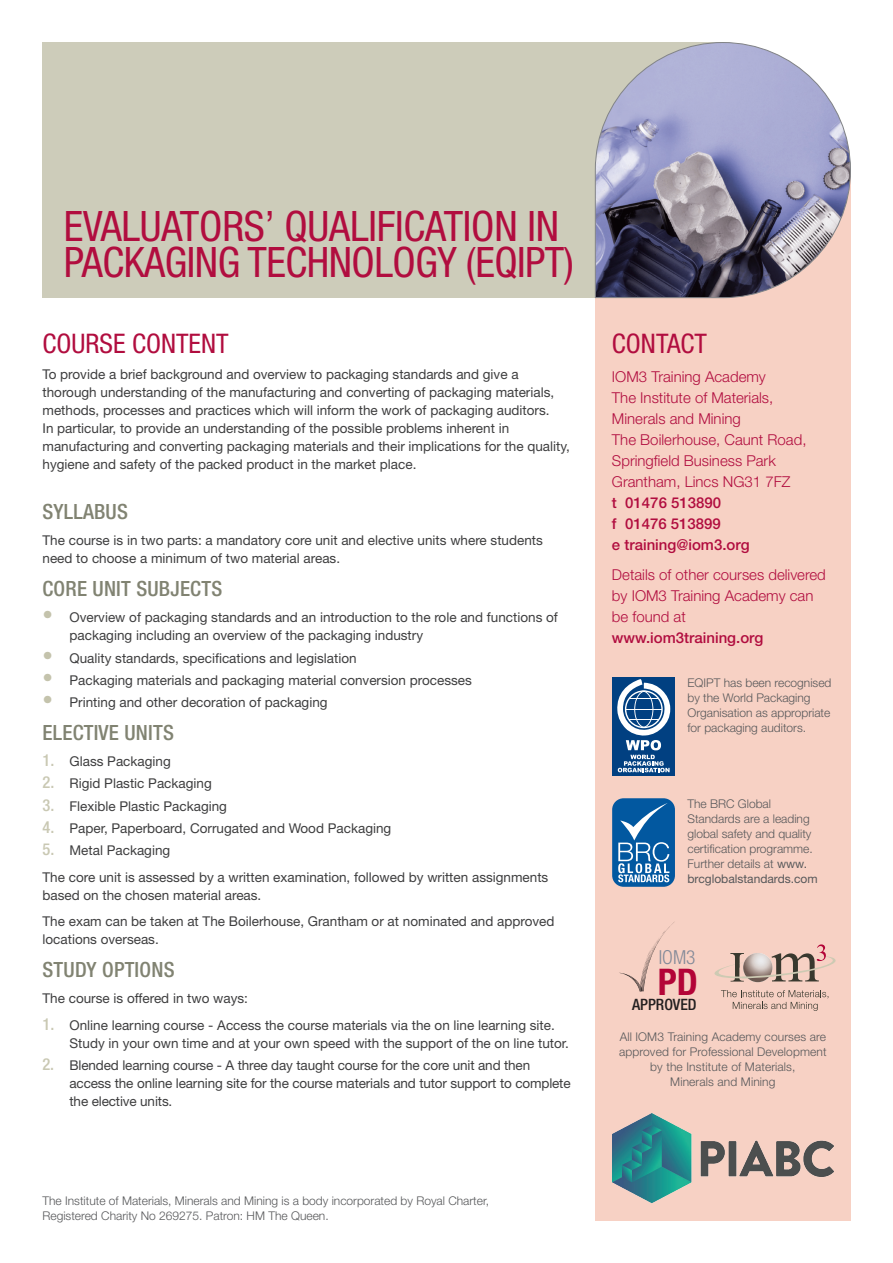
<style>
.page{position:relative;width:893px;height:1263px;background:#fff}
.page>*{position:absolute;margin:0;border:0;box-sizing:border-box;transform-origin:0 0}
.t1{font:condensed 42px/36px "Helvetica Neue LT";letter-spacing:-.01em;color:#b10d3f}
.t2{font:700 condensed 36.75px "Helvetica Neue LT";color:#b30437}
.t3{font:condensed 27px "Helvetica Neue LT";color:#b10d3f}
.t4{font:500 condensed 21px "Helvetica Neue LT";letter-spacing:.01em;color:#818372}
.t5{font:300 condensed 19.35px "Helvetica Neue LT";color:#828998}
.t6{font:500 condensed 15.6px "Helvetica Neue LT";color:#231f20}
.t7{font:300 15px/21px "Helvetica Neue LT";color:#b10d3f}
.t8{font:500 15px/21px "Helvetica Neue LT";color:#b10d3f}
.t9{font:13.5px/18px "Helvetica Neue LT";color:#3e3e3f}
.t10{font:300 12px/15px "Helvetica Neue LT";color:#57585a}
.s1{font-weight:500;font-stretch:condensed;font-size:21px;color:#c4c3ac}
.s2{font-weight:500;font-stretch:condensed;font-size:16.5px;color:#c9c8b3}
.s3{font-weight:400}
</style>
<div class="page">
<div style="left:43px;top:43px;width:679px;height:255px;background:#cdccba"></div>
<div style="left:595px;top:170px;width:255px;height:1050px;background:#f7d1c4"></div>
<svg style="left:595px;top:42px;width:256px;height:256px;background:#9795ab"></svg>
<div style="left:612px;top:677px;width:63px;height:99px;background:#014081"></div>
<svg style="left:617px;top:679px;width:53px;height:93px"></svg>
<div style="left:612px;top:798px;width:63px;height:89px;background:#0258a0;border-radius:11px"></div>
<svg style="left:618px;top:803px;width:51px;height:79px"></svg>
<svg style="left:721px;top:990px;width:107px;height:21px"></svg>
<svg style="left:714px;top:944px;width:122px;height:38px"></svg>
<svg style="left:619px;top:922px;width:55px;height:70px"></svg>
<img style="left:612px;top:1114px;width:221px;height:89px">
<h1 class="t1" style="left:64px;top:207px;width:512px">EVALUATORS’ QUALIFICATION IN<br>PACKAGING TECHNOLOGY (EQIPT)</h1>
<h3 class="t3" style="left:43px;top:328px;width:188px">COURSE CONTENT</h3>
<p class="t9" style="left:43px;top:365px;width:529px">To provide a brief background and overview to packaging standards and give a thorough understanding of the manufacturing and converting of packaging materials, methods, processes and practices which will inform the work of packaging auditors.<br>In particular, to provide an understanding of the possible problems inherent in manufacturing and converting packaging materials and their implications for the quality, hygiene and safety of the packed product in the market place.</p>
<h3 class="t4" style="left:43px;top:499px;width:86px">SYLLABUS</h3>
<p class="t9" style="left:43px;top:531px;width:502px">The course is in two parts: a mandatory core unit and elective units where students need to choose a minimum of two material areas.</p>
<h3 class="t4" style="left:43px;top:576px;width:180px">CORE UNIT SUBJECTS</h3>
<p class="t9" style="left:70px;top:608px;width:490px;text-indent:-27px"><span class="s1">•</span> Overview of packaging standards and an introduction to the role and functions of packaging including an overview of the packaging industry</p>
<p class="t9" style="left:43px;top:649px;width:316px"><span class="s1">•</span> Quality standards, specifications and legislation</p>
<p class="t9" style="left:43px;top:671px;width:431px"><span class="s1">•</span> Packaging materials and packaging material conversion processes</p>
<p class="t9" style="left:43px;top:693px;width:287px"><span class="s1">•</span> Printing and other decoration of packaging</p>
<h3 class="t4" style="left:43px;top:720px;width:132px">ELECTIVE UNITS</h3>
<p class="t9" style="left:43px;top:752px;width:130px"><span class="s2">1.</span> Glass Packaging</p>
<p class="t9" style="left:43px;top:774px;width:171px"><span class="s2">2.</span> Rigid Plastic Packaging</p>
<p class="t9" style="left:43px;top:797px;width:186px"><span class="s2">3.</span> Flexible Plastic Packaging</p>
<p class="t9" style="left:43px;top:819px;width:350px"><span class="s2">4.</span> Paper, Paperboard, Corrugated and Wood Packaging</p>
<p class="t9" style="left:43px;top:837px;width:507px;line-height:26.5px"><span class="s2">5.</span> Metal Packaging<br>The core unit is assessed by a written examination, followed by written assignments</p>
<p class="t9" style="left:43px;top:881px;width:513px;line-height:26.5px">based on the chosen material areas.<br>The exam can be taken at The Boilerhouse, Grantham or at nominated and approved</p>
<p class="t9" style="left:43px;top:930px;width:118px">locations overseas.</p>
<h3 class="t4" style="left:43px;top:957px;width:93px">STUDY O PTION</h3>
<h3 class="t4" style="left:164px;top:957px;width:12px">S</h3>
<p class="t9" style="left:43px;top:989px;width:207px">The course is offered in two ways:</p>
<p class="t9" style="left:70px;top:1016px;width:501px;text-indent:-27px"><span class="s2">1.</span> Online learning course - Access the course materials via the on line learning site.<br>Study in your own time and at your own speed with the support of the on line tutor.</p>
<p class="t9" style="left:70px;top:1056px;width:503px;text-indent:-27px"><span class="s2">2.</span> Blended learning course - A three day taught course for the core unit and then access the online learning site for the course materials and tutor support to complete the elective units.</p>
<p class="t10" style="left:43px;top:1193px;width:448px">The Institute of Materials, Minerals and Mining is a body incorporated by Royal Charter,<br>Registered Charity No 269275. Patron: HM The Queen.</p>
<h3 class="t3" style="left:612px;top:328px;width:97px">CONTACT</h3>
<p class="t7" style="left:612px;top:366px;width:196px">IOM3 Training Academy<br>The Institute of Materials,<br>Minerals and Mining<br>The Boilerhouse, Caunt Road,<br>Springfield Business Park<br>Grantham, Lincs NG31 7FZ</p>
<p class="t8" style="left:612px;top:492px;width:139px">t 01476 513890<br>f 01476 513899<br>e training@iom3.org</p>
<p class="t7" style="left:612px;top:564px;width:215px">Details of other courses delivered by IOM3 Training Academy can be found at</p>
<p class="t8" style="left:612px;top:627px;width:153px">www.iom3training.org</p>
<p class="t10" style="left:687px;top:674px;width:146px">EQIPT has been recognised by the World Packaging<br>Organisation as appropriate for packaging auditors.</p>
<p class="t10" style="left:687px;top:796px;width:132px">The BRC Global<br>Standards are a leading global safety and quality certification programme.<br>Further details at <span class="s3">www. brcglobalstandards.com</span></p>
<h3 class="t5" style="left:659px;top:946px;width:38px">IOM3</h3>
<h2 class="t2" style="left:658px;top:959px;width:42px">PD</h2>
<p class="t6" style="left:632px;top:995px;width:66px">APPROVED</p>
<p class="t10" style="left:619px;top:1029px;width:209px;text-align:center">All IOM3 Training Academy courses are approved for Professional Development by the Institute of Materials,<br>Minerals and Mining</p>
</div>
